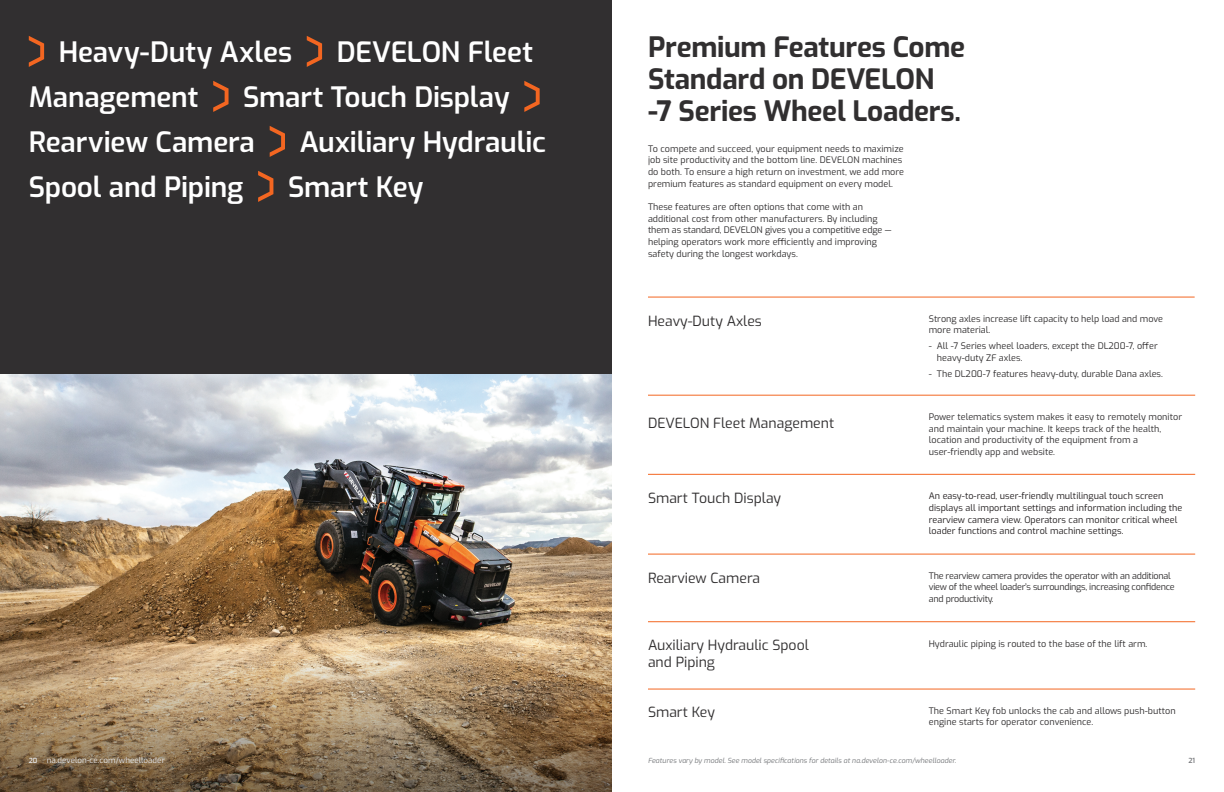
<style>
.page{position:relative;width:1224px;height:792px;background:#fff}
.page>*{position:absolute;margin:0;border:0;box-sizing:border-box;transform-origin:0 0}
.t1{font:600 28px/45px "Exo";letter-spacing:-.005em;color:#fff}
.Headline{font:700 28px/32px "Exo";letter-spacing:-.01em;color:#312f30}
.Subhead{font:14px/16.8px "Exo";color:#312f30}
.Body{font:9px/11.7px "Exo";letter-spacing:.005em;color:#312f30}
.Body-2{font:9px/11.7px "Exo";letter-spacing:.005em;color:#231f20}
.Body-3{font:9px/11.7px "Exo";letter-spacing:-.025em;color:#312f30}
.Body-4{font:8px "Exo";letter-spacing:.005em;color:#e6e7e9}
.Legal{font:italic 7px "Exo";letter-spacing:.005em;color:#76787b}
.t2{font:600 7px "Exo";color:#e6e7e9}
.t3{font:600 7px "Exo";color:#76787b}
</style>
<div class="page">
<div style="left:0;top:0;width:612px;height:792px;background:#312f30"></div>
<svg style="left:29px;top:36px;width:15px;height:31px"></svg>
<svg style="left:307px;top:36px;width:15px;height:31px"></svg>
<svg style="left:213px;top:81px;width:16px;height:31px"></svg>
<svg style="left:524px;top:81px;width:16px;height:31px"></svg>
<svg style="left:270px;top:126px;width:15px;height:31px"></svg>
<svg style="left:258px;top:171px;width:15px;height:31px"></svg>
<hr style="left:648px;top:297px;width:547px;height:1px;background:#f36621">
<hr style="left:648px;top:395px;width:547px;height:1px;background:#f36621">
<hr style="left:648px;top:474px;width:547px;height:1px;background:#f36621">
<hr style="left:648px;top:554px;width:547px;height:1px;background:#f36621">
<hr style="left:648px;top:621px;width:547px;height:1px;background:#f36621">
<hr style="left:648px;top:689px;width:547px;height:1px;background:#f36621">
<img style="left:0;top:374px;width:612px;height:217px">
<svg style="left:0;top:591px;width:612px;height:201px;background:#977c5b"></svg>
<p class="t1" style="left:59px;top:28px;width:235px">Heavy-Duty Axles</p>
<p class="t1" style="left:337px;top:28px;width:198px">DEVELON Fleet</p>
<p class="t1" style="left:29px;top:73px;width:171px">Management</p>
<p class="t1" style="left:29px;top:73px;width:482px;text-indent:214px">Smart Touch Display<br>Rearview Camera</p>
<p class="t1" style="left:300px;top:118px;width:248px">Auxiliary Hydraulic</p>
<p class="t1" style="left:29px;top:163px;width:216px">Spool and Piping</p>
<p class="t1" style="left:288px;top:163px;width:137px">Smart Key</p>
<p class="Headline" style="left:648px;top:29px;width:319px">Premium Features Come<br>Standard on DEVELON -7 Series Wheel Loaders.</p>
<p class="Body" style="left:648px;top:142px;width:258px">To compete and succeed, your equipment needs to maximize job site productivity and the bottom line. DEVELON machines do both. To ensure a high return on investment, we add more premium features as standard equipment on every model.</p>
<p class="Body" style="left:648px;top:201px;width:245px">These features are often options that come with an additional cost from other manufacturers. By including them as standard, DEVELON gives you a competitive edge — helping operators work more efficiently and improving safety during the longest workdays.</p>
<p class="Subhead" style="left:648px;top:311px;width:115px">Heavy-Duty Axles</p>
<p class="Body" style="left:929px;top:312px;width:236px">Strong axles increase lift capacity to help load and move more material.</p>
<p class="Body" style="left:937px;top:340px;width:222px;text-indent:-8px">- All -7 Series wheel loaders, except the DL200-7, offer heavy-duty ZF axles.</p>
<p class="Body" style="left:929px;top:368px;width:236px">- The DL200-7 features heavy-duty, durable Dana axles.</p>
<p class="Subhead" style="left:648px;top:414px;width:188px">DEVELON Fleet Management</p>
<p class="Body" style="left:929px;top:410px;width:255px">Power telematics system makes it easy to remotely monitor and maintain your machine. It keeps track of the health, location and productivity of the equipment from a user-friendly app and website.</p>
<p class="Subhead" style="left:648px;top:489px;width:135px">Smart Touch Display</p>
<p class="Body-2" style="left:929px;top:490px;width:255px">An easy-to-read, user-friendly multilingual touch screen displays all important settings and information including the rearview camera view. Operators can monitor critical wheel loader functions and control machine settings.</p>
<p class="Subhead" style="left:648px;top:569px;width:114px">Rearview Camera</p>
<p class="Subhead" style="left:648px;top:636px;width:162px">Auxiliary Hydraulic Spool and Piping</p>
<p class="Subhead" style="left:648px;top:703px;width:68px">Smart Key</p>
<p class="Body-3" style="left:929px;top:569px;width:248px">The rearview camera provides the operator with an additional view of the wheel loader’s surroundings, increasing confidence and productivity.</p>
<p class="Body" style="left:929px;top:637px;width:220px">Hydraulic piping is routed to the base of the lift arm.</p>
<p class="Body" style="left:929px;top:704px;width:248px">The Smart Key fob unlocks the cab and allows push-button engine starts for operator convenience.</p>
<p class="t2" style="left:29px;top:756px;width:10px">20</p>
<p class="Body-4" style="left:47px;top:755px;width:120px">na.develon-ce.com/wheelloader</p>
<p class="Legal" style="left:648px;top:755px;width:310px">Features vary by model. See model specifications for details at na.develon-ce.com/wheelloader.</p>
<p class="t3" style="left:1188px;top:756px;width:8px">21</p>
</div>
